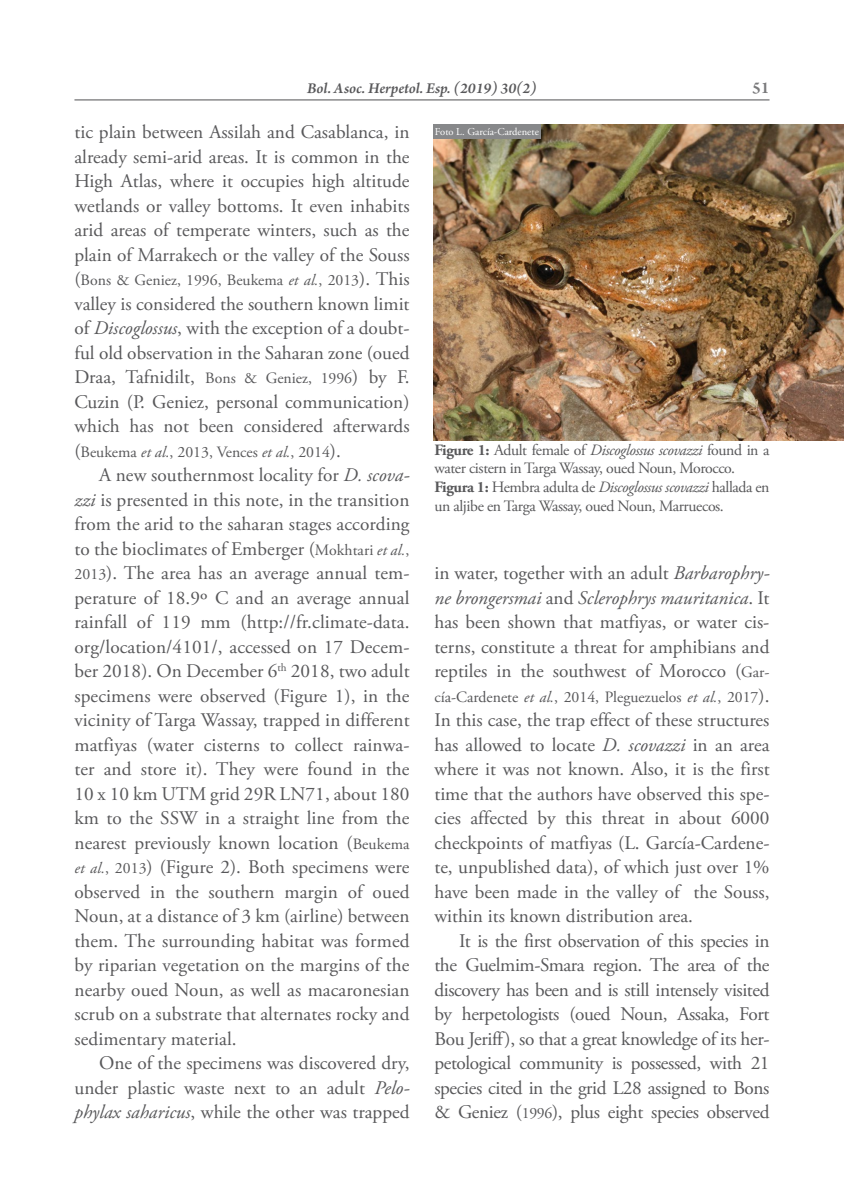
<style>
.page{position:relative;width:844px;height:1191px;background:#fff}
.page>*{position:absolute;margin:0;border:0;box-sizing:border-box;transform-origin:0 0}
.t1{font:19.25px/24.5px "Adobe Garamond Pro";color:#58585a;text-align:justify}
.t2{font:600 17.5px "Arno Pro";color:#58585a}
.t3{font:15.75px/18.9px "Adobe Garamond Pro";letter-spacing:-.025em;color:#58585a}
.t4{font:15.75px "Adobe Garamond Pro";color:#58585a}
.t5{font:italic 600 15.75px "Arno Pro";color:#58585a}
.t6{font:10.5px "Adobe Garamond Pro";color:#fff}
.s1{font-size:19.25px}
.s2{font-style:italic}
.s3{font-size:15.75px}
.s4{font-style:italic;font-size:15.75px}
.s5{font-weight:700}
</style>
<div class="page">
<hr style="left:74px;top:99px;width:695px;height:2px;background:#58585a">
<img style="left:433px;top:124px;width:410px;height:316px">
<div style="left:433px;top:124px;width:108px;height:15px;background:#87888a"></div>
<p class="t5" style="left:307px;top:79px;width:231px">Bol. Asoc. Herpetol. Esp. (2019) 30(2)</p>
<p class="t2" style="left:752px;top:78px;width:19px">51</p>
<p class="t1" style="left:74px;top:120px;width:336px">tic plain between Assilah and Casablanca, in already semi-arid areas. It is common in the High Atlas, where it occupies high altitude wetlands or valley bottoms. It even inhabits arid areas of temperate winters, such as the plain of Marrakech or the valley of the Souss</p>
<p class="t4" style="left:74px;top:271px;width:336px"><span class="s1">(</span>Bons &amp; Geniez, 1996, Beukema <span class="s2">et al.</span>, 2013<span class="s1">). This</span></p>
<p class="t1" style="left:74px;top:292px;width:336px">valley is considered the southern known limit of <span class="s2">Discoglossus</span>, with the exception of a doubt&shy;ful old observation in the Saharan zone (oued Draa, Tafnidilt, <span class="s3">Bons &amp; Geniez, 1996</span>) by F.<br>Cuzin (P. Geniez, personal communication) which has not been considered afterwards</p>
<p class="t4" style="left:74px;top:442px;width:268px"><span class="s1">(</span>Beukema <span class="s2">et al.</span>, 2013, Vences <span class="s2">et al.</span>, 2014<span class="s1">).</span></p>
<p class="t1" style="left:74px;top:463px;width:336px;text-indent:25px">A new southernmost locality for <span class="s2">D. scova&shy;zzi</span> is presented in this note, in the transition from the arid to the saharan stages according to the bioclimates of Emberger (<span class="s3">Mokhtari</span> <span class="s4">et al.</span><span class="s3">, 2013</span>). The area has an average annual tem&shy;perature of 18.9º C and an average annual rainfall of 119 mm (http://fr.climate-data. org/location/4101/, accessed on 17 Decem&shy;ber 2018). On December 6<sup>th</sup> 2018, two adult specimens were observed (Figure 1), in the vicinity of Targa Wassay, trapped in different matfiyas (water cisterns to collect rainwa&shy;ter and store it). They were found in the 10 x 10 km UTM grid 29R LN71, about 180 km to the SSW in a straight line from the nearest previously known location (<span class="s3">Beukema </span><span class="s4">et al.</span><span class="s3">, 2013</span>) (Figure 2). Both specimens were observed in the southern margin of oued Noun, at a distance of 3 km (airline) between them. The surrounding habitat was formed by riparian vegetation on the margins of the nearby oued Noun, as well as macaronesian scrub on a substrate that alternates rocky and sedimentary material.</p>
<p class="t1" style="left:74px;top:1051px;width:336px;text-indent:25px">One of the specimens was discovered dry, under plastic waste next to an adult <span class="s2">Pelo&shy;phylax saharicus</span>, while the other was trapped</p>
<p class="t6" style="left:435px;top:126px;width:105px">Foto L. García-Cardenete</p>
<p class="t3" style="left:434px;top:440px;width:336px"><span class="s5">Figure 1:</span> Adult female of <span class="s2">Discoglossus scovazzi</span> found in a water cistern in Targa Wassay, oued Noun, Morocco.<br><span class="s5">Figura 1:</span> Hembra adulta de <span class="s2">Discoglossus scovazzi</span> hallada en un aljibe en Targa Wassay, oued Noun, Marruecos.</p>
<p class="t1" style="left:434px;top:561px;width:336px">in water, together with an adult <span class="s2">Barbarophry&shy;ne brongersmai</span> and <span class="s2">Sclerophrys mauritanica</span>. It has been shown that matfiyas, or water cis&shy;terns, constitute a threat for amphibians and reptiles in the southwest of Morocco (<span class="s3">Gar-</span></p>
<p class="t4" style="left:434px;top:687px;width:336px">cía-Cardenete <span class="s2">et al.</span>, 2014, Pleguezuelos <span class="s2">et al.</span>, 2017<span class="s1">).</span></p>
<p class="t1" style="left:434px;top:708px;width:336px">In this case, the trap effect of these structures has allowed to locate <span class="s2">D. scovazzi</span> in an area where it was not known. Also, it is the first time that the authors have observed this spe&shy;cies affected by this threat in about 6000 checkpoints of matfiyas (L. García-Cardene&shy;te, unpublished data), of which just over 1% have been made in the valley of the Souss, within its known distribution area.</p>
<p class="t1" style="left:434px;top:929px;width:336px;text-indent:25px">It is the first observation of this species in the Guelmim-Smara region. The area of the discovery has been and is still intensely visited by herpetologists (oued Noun, Assaka, Fort Bou Jeriff), so that a great knowledge of its her&shy;petological community is possessed, with 21 species cited in the grid L28 assigned to Bons &amp; Geniez (<span class="s3">1996</span>), plus eight species observed</p>
</div>
